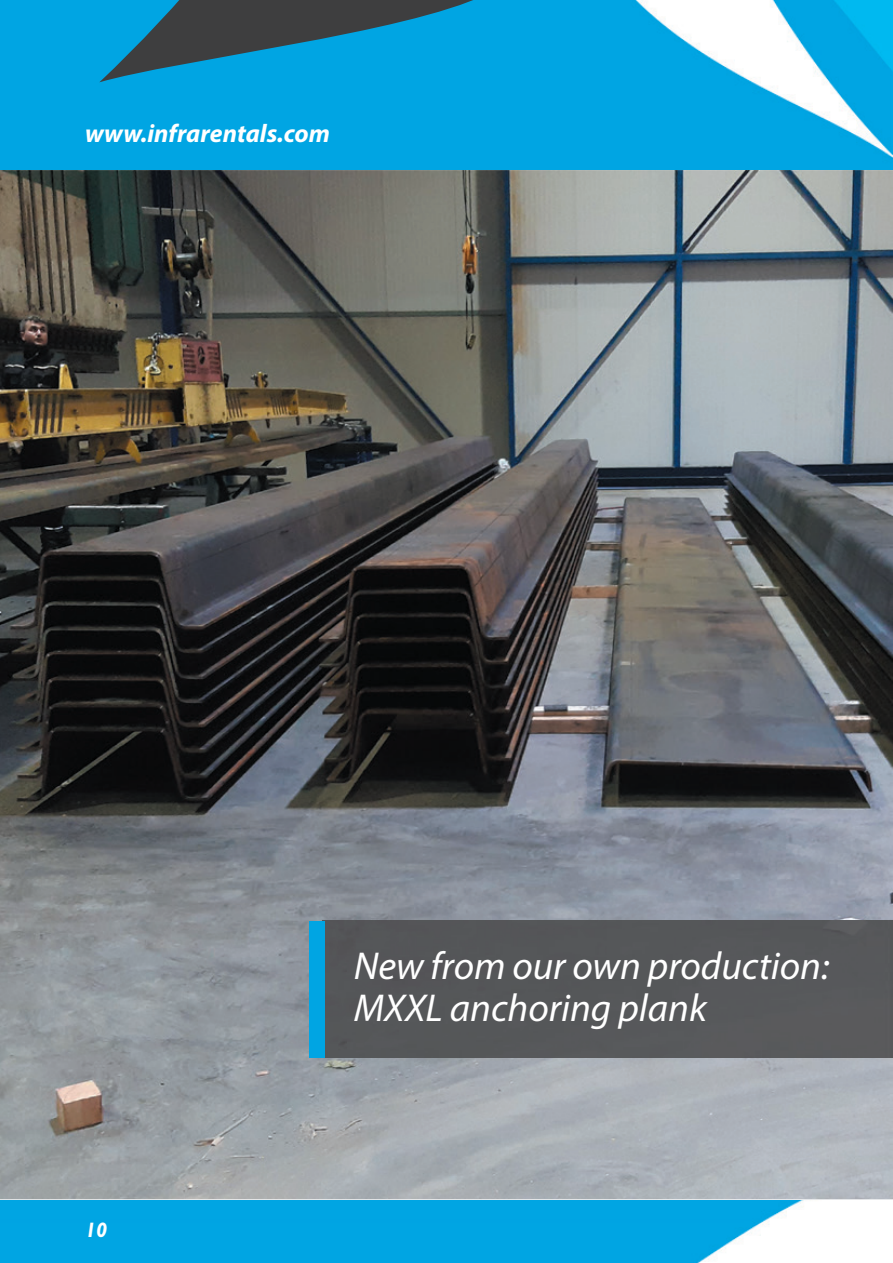
<style>
.page{position:relative;width:893px;height:1263px;background:#fff}
.page>*{position:absolute;margin:0;border:0;box-sizing:border-box;transform-origin:0 0}
.t1{font:italic 39px/42px "Myriad Pro";color:#fff}
.t2{font:italic 700 25.5px "Myriad Pro";color:#fff}
.t3{font:italic 700 21px "Gill Sans MT Pro";color:#fff}
</style>
<div class="page">
<img style="left:0;top:0;width:893px;height:1263px">
<div style="left:0;top:78px;width:441px;height:92px;background:#00a5e3"></div>
<svg style="left:99px;top:0;width:417px;height:82px;background:#177da4"></svg>
<img style="left:0;top:170px;width:893px;height:1029px">
<div style="left:325px;top:921px;width:568px;height:137px;background:#555759"></div>
<div style="left:309px;top:921px;width:16px;height:137px;background:#00a5e3"></div>
<p class="t2" style="left:85px;top:117px;width:246px">www.infrarentals.com</p>
<p class="t3" style="left:85px;top:1217px;width:24px">10</p>
<p class="t1" style="left:354px;top:944px;width:477px">New from our own production:<br>MXXL anchoring plank</p>
</div>
